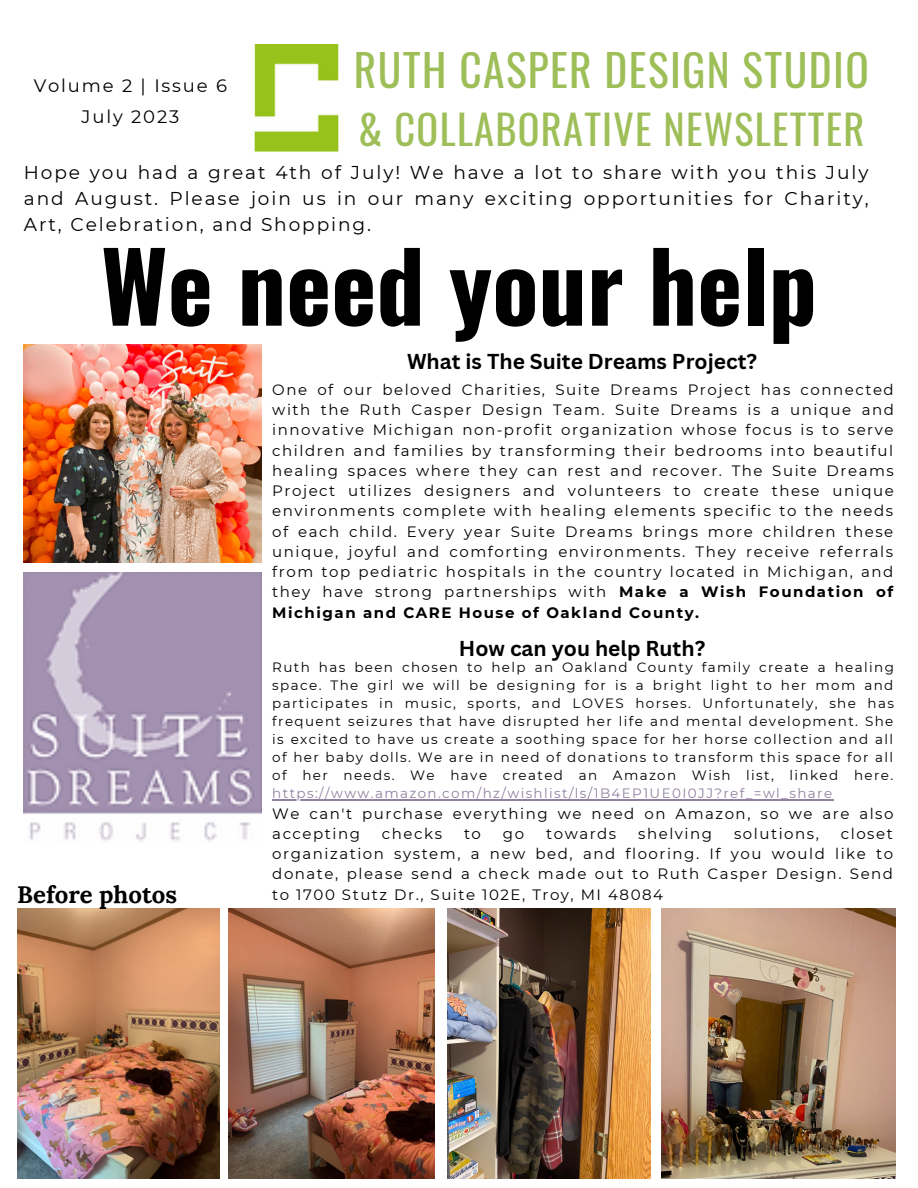
<style>
.page{position:relative;width:918px;height:1188px;background:#fff}
.page>*{position:absolute;margin:0;border:0;box-sizing:border-box;transform-origin:0 0}
.t1{font:700 96px "Oswald";color:#000}
.t2{font:43.5px "Oswald";letter-spacing:.03em;color:#9ebe58}
.t3{font:40.35px "Oswald";letter-spacing:.03em;color:#9ebe58}
.t4{font:700 24px "Lora";color:#000}
.t5{font:700 21px "Canva Sans";color:#000}
.t6{font:18.6px/25.8px "Montserrat";letter-spacing:.1em;color:#000;text-align:justify}
.t7{font:18px "Montserrat";letter-spacing:.1em;color:#000}
.t8{font:15px/20.2px "Montserrat";letter-spacing:.1em;color:#000;text-align:justify}
.t9{font:13.5px/18px "Montserrat";letter-spacing:.1em;color:#000;text-align:justify}
.s1{font-weight:700}
.s2{color:#9280a1}
</style>
<div class="page">
<img style="left:254px;top:44px;width:85px;height:108px">
<img style="left:24px;top:344px;width:237px;height:218px">
<img style="left:448px;top:909px;width:202px;height:270px">
<img style="left:24px;top:573px;width:237px;height:269px">
<img style="left:17px;top:909px;width:203px;height:270px">
<img style="left:228px;top:909px;width:206px;height:270px">
<img style="left:662px;top:909px;width:234px;height:270px">
<hr style="left:272px;top:799px;width:562px;height:2px;background:#9280a1">
<p class="t2" style="left:354px;top:36px;width:516px">RUTH CASPER DESIGN STUDIO</p>
<p class="t3" style="left:358px;top:98px;width:508px">&amp; COLLABORATIVE NEWSLETTER</p>
<p class="t7" style="left:34px;top:75px;width:195px">Volume 2 | Issue 6</p>
<p class="t7" style="left:82px;top:106px;width:99px">July 2023</p>
<p class="t6" style="left:24px;top:160px;width:846px">Hope you had a great 4th of July! We have a lot to share with you this July and August. Please join us in our many exciting opportunities for Charity, Art, Celebration, and Shopping.</p>
<p class="t1" style="left:101px;top:211px;width:718px">We need your help</p>
<p class="t8" style="left:272px;top:379px;width:623px">One of our beloved Charities, Suite Dreams Project has connected with the Ruth Casper Design Team. Suite Dreams is a unique and innovative Michigan non-profit organization whose focus is to serve children and families by transforming their bedrooms into beautiful healing spaces where they can rest and recover. The Suite Dreams Project utilizes designers and volunteers to create these unique environments complete with healing elements specific to the needs of each child. Every year Suite Dreams brings more children these unique, joyful and comforting environments. They receive referrals from top pediatric hospitals in the country located in Michigan, and they have strong partnerships with <span class="s1">Make a Wish Foundation of Michigan and CARE House of Oakland County.</span></p>
<p class="t5" style="left:407px;top:347px;width:352px">What is The Suite Dreams Project?</p>
<p class="t5" style="left:459px;top:633px;width:248px">How can you help Ruth?</p>
<p class="t9" style="left:272px;top:658px;width:623px">Ruth has been chosen to help an Oakland County family create a healing space. The girl we will be designing for is a bright light to her mom and participates in music, sports, and LOVES horses. Unfortunately, she has frequent seizures that have disrupted her life and mental development. She is excited to have us create a soothing space for her horse collection and all of her baby dolls. We are in need of donations to transform this space for all of her needs. We have created an Amazon Wish list, linked here. <span class="s2">https://www.amazon.com/hz/wishlist/ls/1B4EP1UE0I0JJ?ref_=wl_share</span></p>
<p class="t8" style="left:272px;top:803px;width:623px">We can't purchase everything we need on Amazon, so we are also accepting</p>
<p class="t8" style="left:272px;top:823px;width:622px;text-indent:569px">closet organization system, a new bed, and flooring. If you would like to donate, please send a check made out to Ruth Casper Design. Send</p>
<p class="t8" style="left:382px;top:823px;width:62px">checks</p>
<p class="t8" style="left:464px;top:823px;width:19px">to</p>
<p class="t8" style="left:503px;top:823px;width:23px">go</p>
<p class="t8" style="left:546px;top:823px;width:72px">towards</p>
<p class="t8" style="left:638px;top:823px;width:75px">shelving</p>
<p class="t8" style="left:734px;top:823px;width:86px">solutions,</p>
<p class="t4" style="left:17px;top:879px;width:161px">Before photos</p>
<p class="t8" style="left:272px;top:884px;width:392px">to 1700 Stutz Dr., Suite 102E, Troy, MI 48084</p>
</div>
